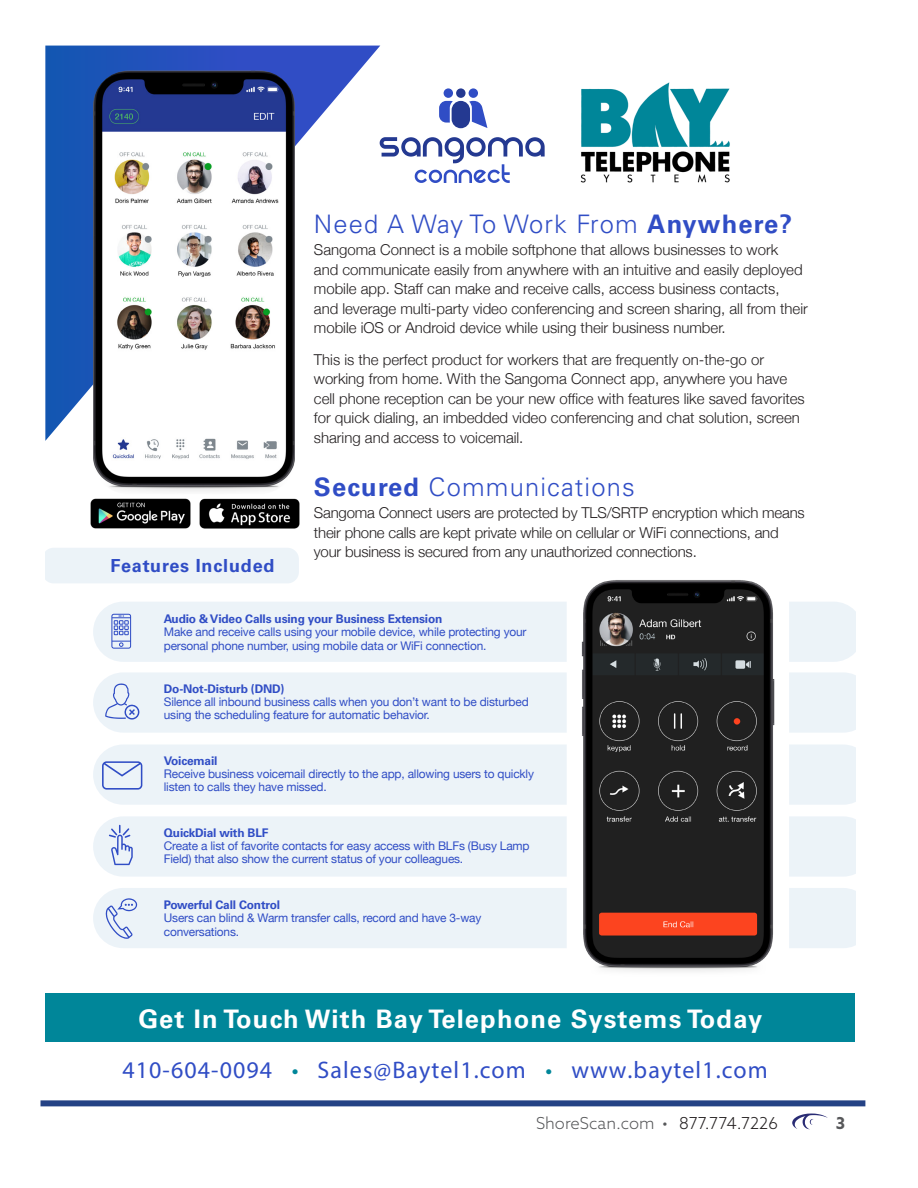
<style>
.page{position:relative;width:918px;height:1188px;background:#fff}
.page>*{position:absolute;margin:0;border:0;box-sizing:border-box;transform-origin:0 0}
.t1{font:300 25.5px "Univers LT Std";letter-spacing:.045em;color:#304dc5}
.t2{font:700 25.5px "Univers LT Std";letter-spacing:.045em;color:#fff}
.t3{font:700 condensed 24px "Univers";letter-spacing:.045em;color:#304dc5}
.t4{font:700 18px "Univers LT Std";letter-spacing:.045em;color:#304dc5}
.t5{font:300 16.5px "Azo Sans";color:#57585a}
.t6{font:700 16.5px "Azo Sans";color:#57585a}
.t7{font:300 15px/19.5px "Helvetica Neue";color:#231f20}
.t8{font:11.85px/13.2px "Helvetica Neue";letter-spacing:-.015em;color:#304dc5}
.s1{font-weight:700}
.s2{font-family:"Univers LT Std";font-weight:700}
.s3{color:#008699}
.s4{color:#231f20}
</style>
<div class="page">
<div style="left:40px;top:1100px;width:825px;height:6px;background:#244285"></div>
<svg style="left:792px;top:1114px;width:36px;height:15px"></svg>
<div style="left:45px;top:548px;width:254px;height:35px;background:#ecf3f8"></div>
<svg style="left:45px;top:46px;width:335px;height:395px"></svg>
<div style="left:93px;top:602px;width:762px;height:60px;background:#ecf3f8"></div>
<svg style="left:111px;top:614px;width:20px;height:35px"></svg>
<div style="left:93px;top:816px;width:762px;height:61px;background:#ecf3f8"></div>
<svg style="left:109px;top:825px;width:24px;height:40px"></svg>
<div style="left:93px;top:672px;width:762px;height:61px;background:#ecf3f8"></div>
<svg style="left:105px;top:684px;width:34px;height:36px"></svg>
<div style="left:93px;top:888px;width:762px;height:60px;background:#ecf3f8"></div>
<svg style="left:105px;top:898px;width:32px;height:41px"></svg>
<div style="left:93px;top:745px;width:762px;height:60px;background:#ecf3f8"></div>
<svg style="left:102px;top:761px;width:40px;height:29px"></svg>
<img style="left:567px;top:580px;width:222px;height:392px">
<img style="left:90px;top:498px;width:101px;height:31px">
<img style="left:199px;top:498px;width:101px;height:31px">
<img style="left:93px;top:71px;width:202px;height:421px">
<div style="left:469px;top:88px;width:9px;height:10px;background:#304dc5;border-radius:50%"></div>
<div style="left:444px;top:88px;width:9px;height:10px;background:#304dc5;border-radius:50%"></div>
<svg style="left:456px;top:88px;width:10px;height:10px"></svg>
<svg style="left:469px;top:101px;width:18px;height:27px"></svg>
<svg style="left:439px;top:101px;width:14px;height:22px"></svg>
<div style="left:452px;top:101px;width:18px;height:27px;background:#243991;border-radius:9px"></div>
<svg style="left:380px;top:137px;width:165px;height:46px"></svg>
<img style="left:580px;top:82px;width:150px;height:101px">
<div style="left:45px;top:994px;width:810px;height:48px;background:#008699"></div>
<p class="t4" style="left:111px;top:555px;width:165px">Features Included</p>
<p class="t1" style="left:314px;top:208px;width:480px">Need A Way To Work From <span class="s1">Anywhere?</span></p>
<p class="t7" style="left:314px;top:239px;width:496px">Sangoma Connect is a mobile softphone that allows businesses to work<br>and communicate easily from anywhere with an intuitive and easily deployed mobile app. Staff can make and receive calls, access business contacts,<br>and leverage multi-party video conferencing and screen sharing, all from their mobile iOS or Android device while using their business number.</p>
<p class="t7" style="left:314px;top:348px;width:492px">This is the perfect product for workers that are frequently on-the-go or working from home. With the Sangoma Connect app, anywhere you have cell phone reception can be your new office with features like saved favorites for quick dialing, an imbedded video conferencing and chat solution, screen sharing and access to voicemail.</p>
<p class="t1" style="left:314px;top:471px;width:322px"><span class="s1">Secured</span> Communications</p>
<p class="t7" style="left:314px;top:502px;width:492px">Sangoma Connect users are protected by TLS/SRTP encryption which means their phone calls are kept private while on cellular or WiFi connections, and your business is secured from any unauthorized connections.</p>
<p class="t8" style="left:164px;top:613px;width:364px"><span class="s2">Audio &amp; Video Calls using your Business Extension<br></span>Make and receive calls using your mobile device, while protecting your personal phone number, using mobile data or WiFi connection.</p>
<p class="t8" style="left:164px;top:683px;width:366px"><span class="s2">Do-Not-Disturb (DND)<br></span>Silence all inbound business calls when you don’t want to be disturbed using the scheduling feature for automatic behavior.</p>
<p class="t8" style="left:164px;top:755px;width:372px"><span class="s2">Voicemail<br></span>Receive business voicemail directly to the app, allowing users to quickly listen to calls they have missed.</p>
<p class="t8" style="left:164px;top:827px;width:367px"><span class="s2">QuickDial with BLF<br></span>Create a list of favorite contacts for easy access with BLFs (Busy Lamp<br>Field) that also show the current status of your colleagues.</p>
<p class="t8" style="left:164px;top:899px;width:319px"><span class="s2">Powerful Call Control<br></span>Users can blind &amp; Warm transfer calls, record and have 3-way conversations.</p>
<p class="t2" style="left:138px;top:1004px;width:626px">Get In Touch With Bay Telephone Systems Today</p>
<p class="t3" style="left:122px;top:1055px;width:647px">410-604-0094 <span class="s3">•</span> Sales@Baytel1.com <span class="s3">•</span> www.baytel1.com</p>
<p class="t5" style="left:536px;top:1112px;width:243px">ShoreScan.com • <span class="s4">877.774.7226</span></p>
<p class="t6" style="left:836px;top:1112px;width:11px">3</p>
</div>
